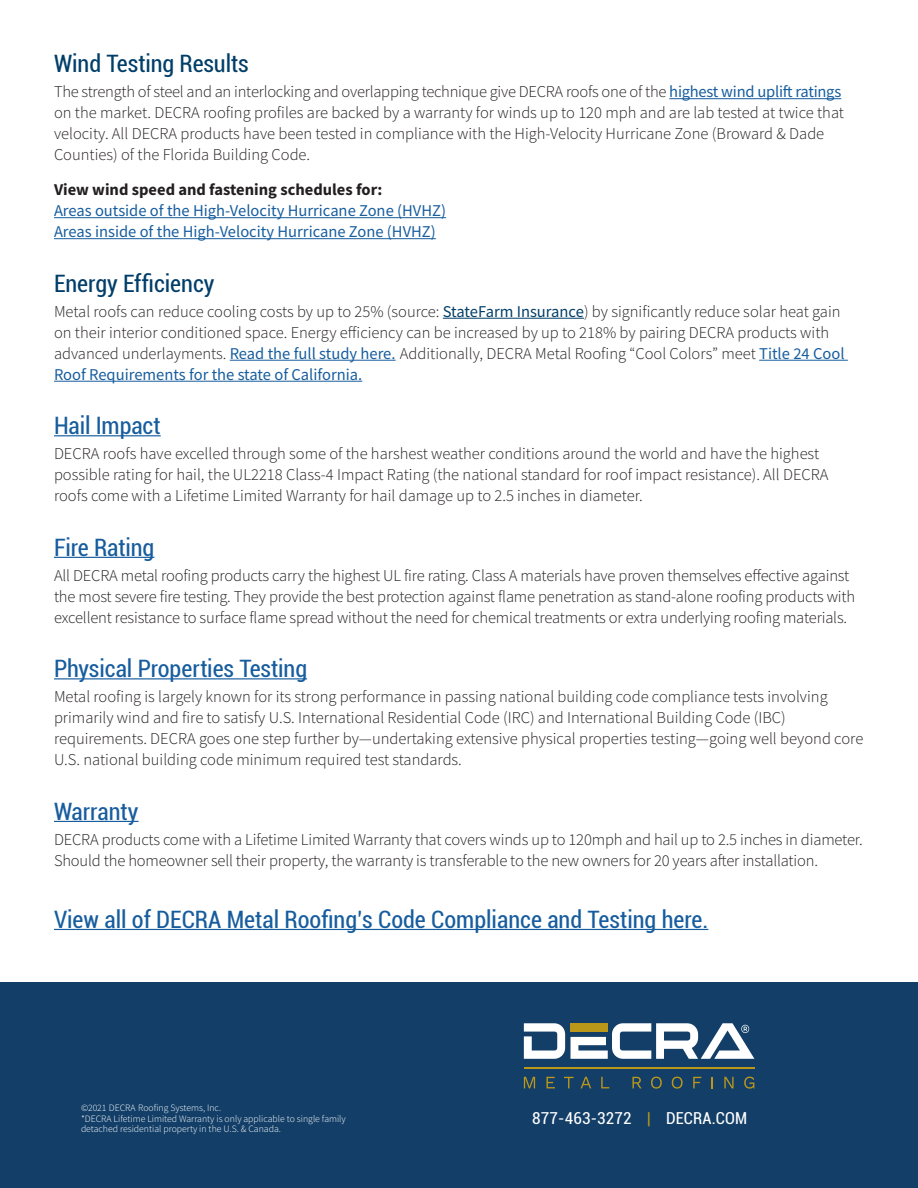
<style>
.page{position:relative;width:918px;height:1188px;background:#fff}
.page>*{position:absolute;margin:0;border:0;box-sizing:border-box;transform-origin:0 0}
.t1{font:condensed 24px "Roboto";color:#175d9e}
.t2{font:condensed 24px "Roboto";letter-spacing:-.005em;color:#003e69}
.t3{font:300 16.5px/21px "Source Sans Pro";color:#231f20}
.t4{font:16.5px "Source Sans Pro";color:#175d9e}
.t5{font:700 16.5px "Source Sans Pro";color:#231f20}
.t6{font:condensed 16.5px "Roboto";letter-spacing:.01em;color:#fff}
.t7{font:300 9.75px/10.5px "Source Sans Pro";color:#fff}
.s1{font-weight:400;color:#175d9e}
.s2{font-weight:400;color:#003e69}
.s3{color:#ba9719}
</style>
<div class="page">
<div style="left:0;top:983px;width:918px;height:205px;background:#123e67"></div>
<svg style="left:524px;top:1023px;width:41px;height:36px"></svg>
<svg style="left:571px;top:1023px;width:183px;height:36px"></svg>
<svg style="left:524px;top:1077px;width:11px;height:11px"></svg>
<svg style="left:547px;top:1077px;width:8px;height:11px"></svg>
<svg style="left:564px;top:1077px;width:10px;height:11px"></svg>
<svg style="left:581px;top:1077px;width:10px;height:11px"></svg>
<svg style="left:601px;top:1077px;width:8px;height:11px"></svg>
<svg style="left:632px;top:1077px;width:9px;height:11px"></svg>
<svg style="left:651px;top:1077px;width:11px;height:12px"></svg>
<svg style="left:672px;top:1077px;width:11px;height:12px"></svg>
<svg style="left:693px;top:1077px;width:8px;height:11px"></svg>
<svg style="left:724px;top:1077px;width:10px;height:11px"></svg>
<svg style="left:744px;top:1077px;width:10px;height:12px"></svg>
<hr style="left:524px;top:1067px;width:230px;height:1px;background:#ba9719">
<hr style="left:669px;top:98px;width:172px;height:1px;background:#175d9e">
<hr style="left:54px;top:217px;width:392px;height:1px;background:#175d9e">
<hr style="left:54px;top:238px;width:382px;height:1px;background:#175d9e">
<hr style="left:443px;top:318px;width:141px;height:1px;background:#003e69">
<hr style="left:230px;top:360px;width:166px;height:1px;background:#175d9e">
<hr style="left:759px;top:360px;width:89px;height:1px;background:#175d9e">
<hr style="left:54px;top:381px;width:308px;height:1px;background:#175d9e">
<hr style="left:54px;top:435px;width:107px;height:1px;background:#175d9e">
<hr style="left:54px;top:557px;width:100px;height:1px;background:#175d9e">
<hr style="left:54px;top:678px;width:253px;height:1px;background:#175d9e">
<hr style="left:54px;top:821px;width:85px;height:1px;background:#175d9e">
<hr style="left:54px;top:929px;width:654px;height:1px;background:#175d9e">
<p class="t2" style="left:54px;top:47px;width:196px">Wind Testing Results</p>
<p class="t3" style="left:54px;top:81px;width:792px">The strength of steel and an interlocking and overlapping technique give DECRA roofs one of the <span class="s1">highest wind uplift ratings </span>on the market. DECRA roofing profiles are backed by a warranty for winds up to 120 mph and are lab tested at twice that velocity. All DECRA products have been tested in compliance with the High-Velocity Hurricane Zone (Broward &amp; Dade Counties) of the Florida Building Code.</p>
<p class="t5" style="left:54px;top:178px;width:330px">View wind speed and fastening schedules for:</p>
<p class="t4" style="left:54px;top:200px;width:394px">Areas outside of the High-Velocity Hurricane Zone (HVHZ)</p>
<p class="t4" style="left:54px;top:221px;width:383px">Areas inside of the High-Velocity Hurricane Zone (HVHZ)</p>
<p class="t2" style="left:54px;top:266px;width:162px">Energy Efficiency</p>
<p class="t3" style="left:54px;top:301px;width:792px">Metal roofs can reduce cooling costs by up to 25% (source: <span class="s2">StateFarm Insurance</span>) by significantly reduce solar heat gain on their interior conditioned space. Energy efficiency can be increased by up to 218% by pairing DECRA products with advanced underlayments. <span class="s1">Read the full study here.</span> Additionally, DECRA Metal Roofing “Cool Colors” meet <span class="s1">Title 24 Cool Roof Requirements for the state of California.</span></p>
<p class="t1" style="left:54px;top:409px;width:108px">Hail Impact</p>
<p class="t3" style="left:54px;top:443px;width:776px">DECRA roofs have excelled through some of the harshest weather conditions around the world and have the highest possible rating for hail, the UL2218 Class-4 Impact Rating (the national standard for roof impact resistance). All DECRA roofs come with a Lifetime Limited Warranty for hail damage up to 2.5 inches in diameter.</p>
<p class="t1" style="left:54px;top:530px;width:102px">Fire Rating</p>
<p class="t3" style="left:54px;top:565px;width:803px">All DECRA metal roofing products carry the highest UL fire rating. Class A materials have proven themselves effective against the most severe fire testing. They provide the best protection against flame penetration as stand-alone roofing products with excellent resistance to surface flame spread without the need for chemical treatments or extra underlying roofing materials.</p>
<p class="t1" style="left:54px;top:652px;width:255px">Physical Properties Testing</p>
<p class="t3" style="left:54px;top:686px;width:811px">Metal roofing is largely known for its strong performance in passing national building code compliance tests involving primarily wind and fire to satisfy U.S. International Residential Code (IRC) and International Building Code (IBC) requirements. DECRA goes one step further by—undertaking extensive physical properties testing—going well beyond core U.S. national building code minimum required test standards.</p>
<p class="t1" style="left:54px;top:794px;width:86px">Warranty</p>
<p class="t3" style="left:54px;top:829px;width:810px">DECRA products come with a Lifetime Limited Warranty that covers winds up to 120mph and hail up to 2.5 inches in diameter.<br>Should the homeowner sell their property, the warranty is transferable to the new owners for 20 years after installation.</p>
<p class="t1" style="left:54px;top:903px;width:656px">View all of DECRA Metal Roofing’s Code Compliance and Testing here.</p>
<p class="t7" style="left:81px;top:1103px;width:142px">©2021 DECRA Roofing Systems, Inc.</p>
<p class="t7" style="left:81px;top:1113px;width:266px">*DECRA Lifetime Limited Warranty is only applicable to single family detached residential property in the U.S. &amp; Canada.</p>
<p class="t6" style="left:532px;top:1106px;width:217px">877-463-3272 <span class="s3">|</span> DECRA.COM</p>
</div>
